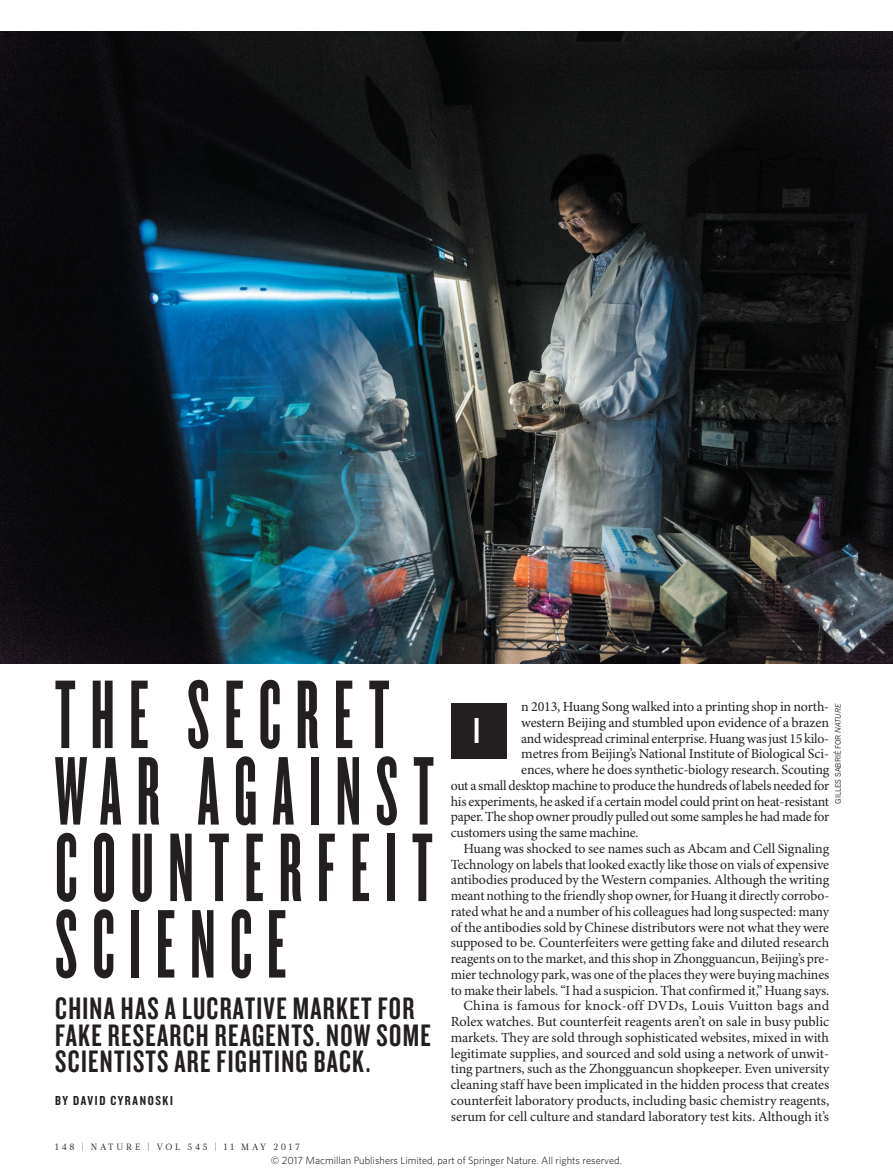
<style>
.page{position:relative;width:893px;height:1174px;background:#fff}
.page>*{position:absolute;margin:0;border:0;box-sizing:border-box;transform-origin:0 0}
.HEAD_42{font:101.25px/76.5px "Knockout 66 Full Flyweight";letter-spacing:.145em;color:#231f20}
.BODY_DROP_CAP{font:37.65px "Knockout 67 Full Bantamwt";color:#fff}
.INTRO{font:32.25px/26.7px "Knockout 48 Featherweight";letter-spacing:.04em;color:#231f20}
.BODY_INDENT{font:13.95px/15.8px "Minion Pro";letter-spacing:-.005em;color:#231f20;text-align:justify}
.BODY_DROP_CAP-2{font:13.95px "Minion Pro";letter-spacing:-.02em;color:#231f20}
.AUTHOR_BYLINE{font:13.5px "Knockout 49 Liteweight";letter-spacing:.12em;color:#231f20}
.t1{font:300 10.5px "Whitney";color:#000}
.t2{font:9px "Glosa Math";letter-spacing:.3em;color:#231f20}
.PIC_CREDIT{font:7.5px "News Gothic MTOT";color:#231f20}
.s1{font-style:italic}
</style>
<div class="page">
<img style="left:0;top:32px;width:893px;height:632px">
<div style="left:451px;top:703px;width:55px;height:55px;background:#231f20"></div>
<p class="HEAD_42" style="left:55px;top:674px;width:380px">THE SECRET<br>WAR AGAINST<br>COUNTERFEIT<br>SCIENCE</p>
<p class="INTRO" style="left:55px;top:994px;width:377px">CHINA HAS A LUCRATIVE MARKET FOR<br>FAKE RESEARCH REAGENTS. NOW SOME<br>SCIENTISTS ARE FIGHTING BACK.</p>
<p class="AUTHOR_BYLINE" style="left:55px;top:1091px;width:119px">BY DAVID CYRANOSKI</p>
<p class="BODY_DROP_CAP-2" style="left:521px;top:698px;width:309px">n 2013, Huang Song walked into a printing shop in north-</p>
<p class="BODY_DROP_CAP-2" style="left:521px;top:714px;width:309px">western Beijing and stumbled upon evidence of a brazen</p>
<p class="BODY_DROP_CAP-2" style="left:521px;top:729px;width:309px">and widespread criminal enterprise. Huang was just 15 kilo-</p>
<p class="BODY_DROP_CAP-2" style="left:521px;top:745px;width:309px">metres from Beijing’s National Institute of Biological Sci-</p>
<p class="BODY_DROP_CAP-2" style="left:521px;top:761px;width:309px">ences, where he does synthetic-biology research. Scouting</p>
<p class="BODY_DROP_CAP-2" style="left:451px;top:777px;width:380px">out a small desktop machine to produce the hundreds of labels needed for</p>
<p class="BODY_DROP_CAP-2" style="left:451px;top:792px;width:380px">his experiments, he asked if a certain model could print on heat-resistant</p>
<p class="BODY_DROP_CAP-2" style="left:451px;top:808px;width:380px">paper. The shop owner proudly pulled out some samples he had made for</p>
<p class="BODY_DROP_CAP-2" style="left:451px;top:824px;width:189px">customers using the same machine.</p>
<p class="BODY_INDENT" style="left:451px;top:841px;width:380px;text-indent:13px">Huang was shocked to see names such as Abcam and Cell Signaling Technology on labels that looked exactly like those on vials of expensive antibodies produced by the Western companies. Although the writing meant nothing to the friendly shop owner, for Huang it directly corrobo&shy;rated what he and a number of his colleagues had long suspected: many of the antibodies sold by Chinese distributors were not what they were supposed to be. Counterfeiters were getting fake and diluted research reagents on to the market, and this shop in Zhongguancun, Beijing’s pre&shy;mier technology park, was one of the places they were buying machines to make their labels. “I had a suspicion. That confirmed it,” Huang says.</p>
<p class="BODY_INDENT" style="left:451px;top:998px;width:380px;text-indent:13px">China is famous for knock-off DVDs, Louis Vuitton bags and Rolex watches. But counterfeit reagents aren’t on sale in busy public markets. They are sold through sophisticated websites, mixed in with legitimate supplies, and sourced and sold using a network of unwit&shy;ting partners, such as the Zhongguancun shopkeeper. Even university cleaning staff have been implicated in the hidden process that creates counterfeit laboratory products, including basic chemistry reagents, serum for cell culture and standard laboratory test kits. Although it’s</p>
<p class="PIC_CREDIT" style="left:833px;top:803px;width:101px;rotate:-90deg">GILLES SABRIÉ FOR <span class="s1">NATURE</span></p>
<p class="BODY_DROP_CAP" style="left:474px;top:708px;width:7px">I</p>
<p class="t2" style="left:55px;top:1141px;width:246px">148 | NATURE | VOL 545 | 11 MAY 2017</p>
<p class="t1" style="left:271px;top:1153px;width:352px">© 2017 Macmillan Publishers Limited, part of Springer Nature. All rights reserved.</p>
</div>
